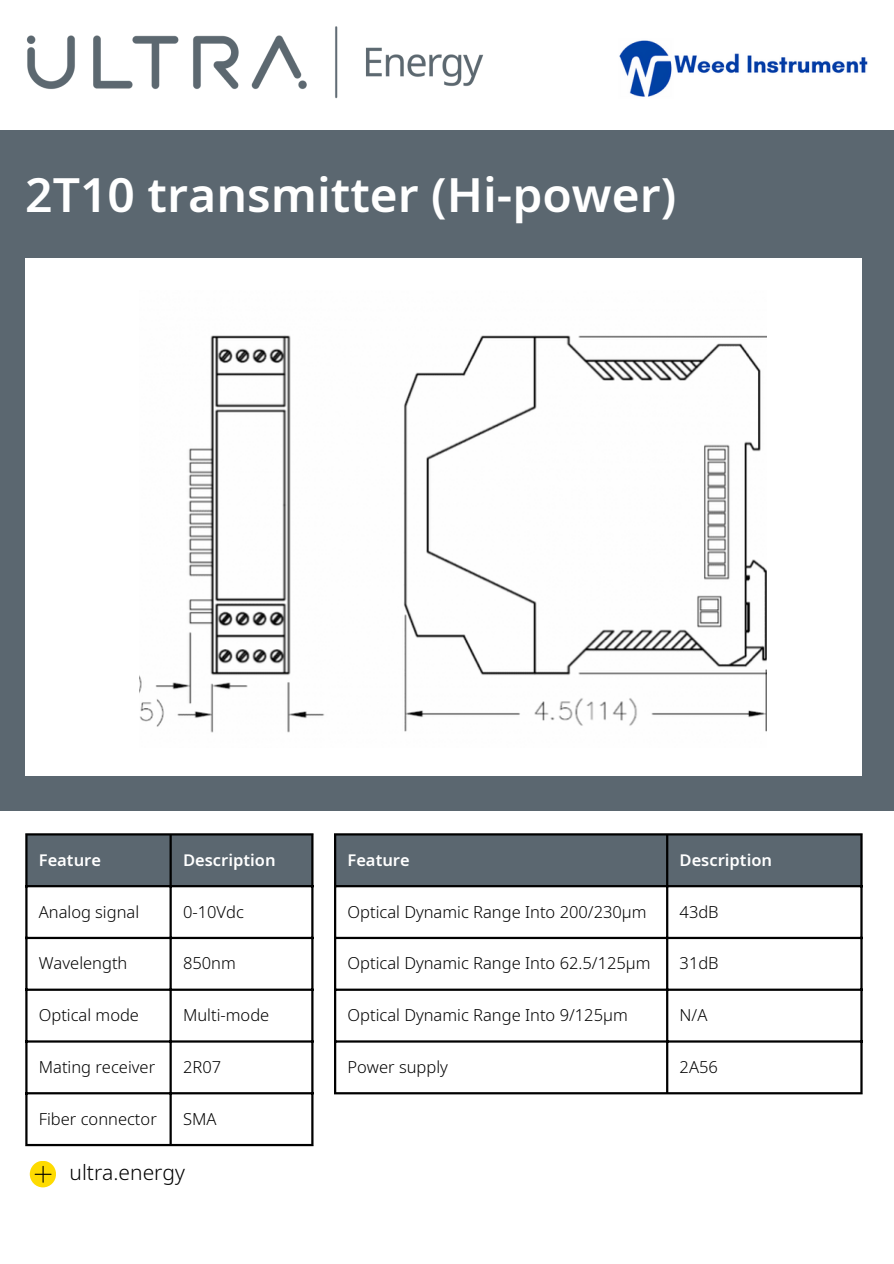
<style>
.page{position:relative;width:894px;height:1264px;background:#fff}
.page>*{position:absolute;margin:0;border:0;box-sizing:border-box;transform-origin:0 0}
.t1{font:600 48px "Noto Sans";color:#fff}
.t2{font:300 21px "Noto Sans";color:#000}
.t3{font:300 16.5px "Noto Sans";color:#000}
.t4{font:600 16.5px "Noto Sans";color:#fff}
</style>
<div class="page">
<svg style="left:30px;top:1160px;width:26px;height:27px"></svg>
<svg style="left:35px;top:1165px;width:17px;height:17px"></svg>
<div style="left:0;top:130px;width:893px;height:681px;background:#5b6770"></div>
<img style="left:27px;top:26px;width:456px;height:73px">
<img style="left:619px;top:40px;width:249px;height:57px">
<div style="left:25px;top:259px;width:836px;height:516px;background:#fff"></div>
<img style="left:139px;top:335px;width:627px;height:398px">
<div style="left:28px;top:835px;width:283px;height:50px;background:#5b6770"></div>
<hr style="left:25px;top:835px;width:3px;height:308px;background:#000">
<hr style="left:169px;top:835px;width:3px;height:308px;background:#000">
<hr style="left:311px;top:835px;width:2px;height:308px;background:#000">
<hr style="left:25px;top:833px;width:288px;height:2px;background:#000">
<hr style="left:25px;top:885px;width:288px;height:2px;background:#000">
<hr style="left:25px;top:936px;width:288px;height:3px;background:#000">
<hr style="left:25px;top:988px;width:288px;height:2px;background:#000">
<hr style="left:25px;top:1040px;width:288px;height:2px;background:#000">
<hr style="left:25px;top:1092px;width:288px;height:2px;background:#000">
<hr style="left:25px;top:1143px;width:288px;height:3px;background:#000">
<div style="left:336px;top:835px;width:524px;height:50px;background:#5b6770"></div>
<hr style="left:334px;top:835px;width:2px;height:257px;background:#000">
<hr style="left:666px;top:835px;width:2px;height:257px;background:#000">
<hr style="left:860px;top:835px;width:2px;height:257px;background:#000">
<hr style="left:334px;top:833px;width:528px;height:2px;background:#000">
<hr style="left:334px;top:885px;width:528px;height:2px;background:#000">
<hr style="left:334px;top:936px;width:528px;height:3px;background:#000">
<hr style="left:334px;top:988px;width:528px;height:2px;background:#000">
<hr style="left:334px;top:1040px;width:528px;height:2px;background:#000">
<hr style="left:334px;top:1092px;width:528px;height:2px;background:#000">
<p class="t1" style="left:25px;top:160px;width:652px">2T10 transmitter (Hi-power)</p>
<p class="t4" style="left:39px;top:848px;width:64px">Feature</p>
<p class="t4" style="left:183px;top:848px;width:94px">Description</p>
<p class="t3" style="left:39px;top:900px;width:102px">Analog signal</p>
<p class="t3" style="left:183px;top:900px;width:62px">0-10Vdc</p>
<p class="t3" style="left:39px;top:951px;width:90px">Wavelength</p>
<p class="t3" style="left:183px;top:951px;width:54px">850nm</p>
<p class="t3" style="left:39px;top:1003px;width:102px">Optical mode</p>
<p class="t3" style="left:183px;top:1003px;width:88px">Multi-mode</p>
<p class="t3" style="left:39px;top:1055px;width:118px">Mating receiver</p>
<p class="t3" style="left:183px;top:1055px;width:40px">2R07</p>
<p class="t3" style="left:39px;top:1107px;width:119px">Fiber connector</p>
<p class="t3" style="left:183px;top:1107px;width:35px">SMA</p>
<p class="t2" style="left:69px;top:1157px;width:117px">ultra.energy</p>
<p class="t4" style="left:347px;top:848px;width:64px">Feature</p>
<p class="t4" style="left:679px;top:848px;width:94px">Description</p>
<p class="t3" style="left:347px;top:900px;width:300px">Optical Dynamic Range Into 200/230µm</p>
<p class="t3" style="left:679px;top:900px;width:41px">43dB</p>
<p class="t3" style="left:347px;top:951px;width:304px">Optical Dynamic Range Into 62.5/125µm</p>
<p class="t3" style="left:679px;top:951px;width:41px">31dB</p>
<p class="t3" style="left:347px;top:1003px;width:282px">Optical Dynamic Range Into 9/125µm</p>
<p class="t3" style="left:679px;top:1003px;width:29px">N/A</p>
<p class="t3" style="left:347px;top:1055px;width:102px">Power supply</p>
<p class="t3" style="left:679px;top:1055px;width:40px">2A56</p>
</div>
